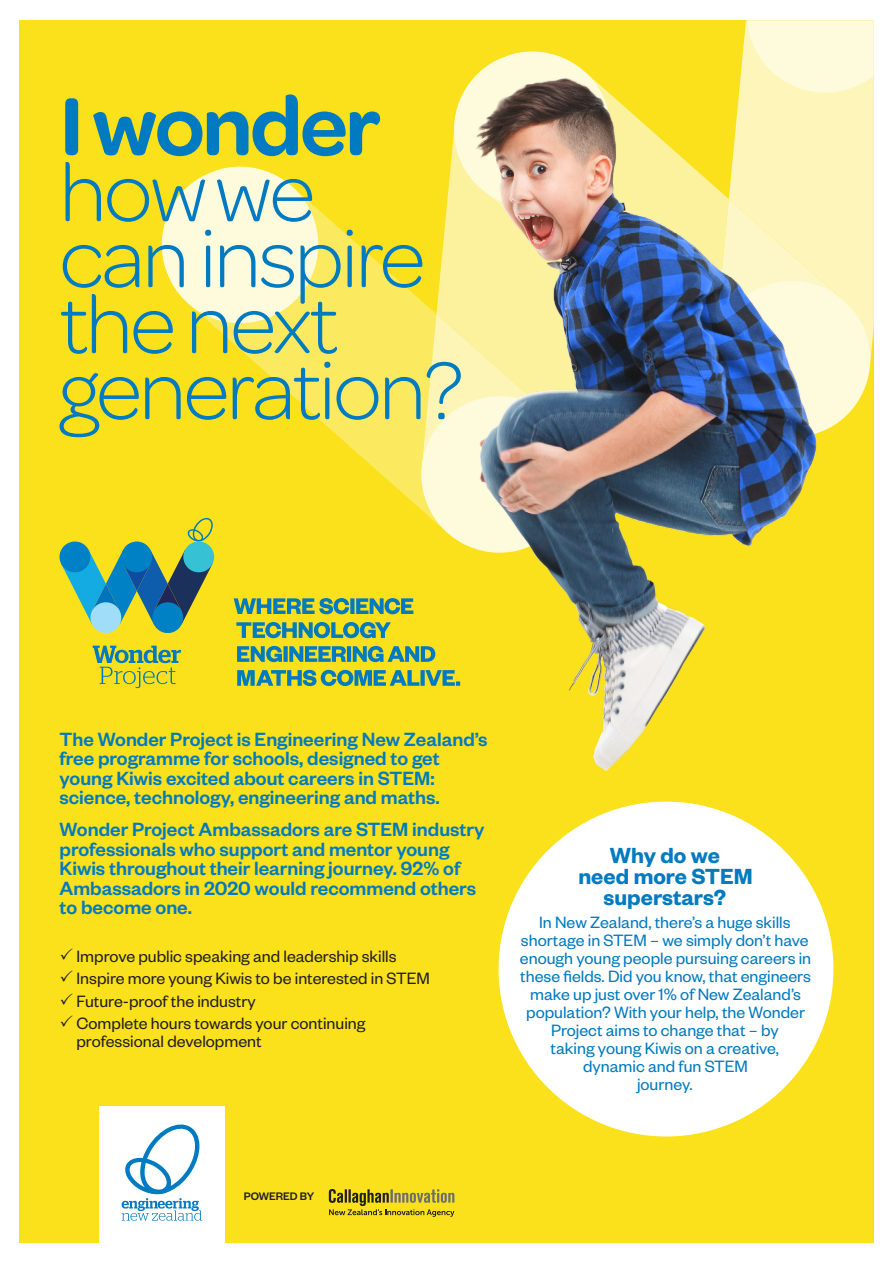
<style>
.page{position:relative;width:893px;height:1263px;background:#fff}
.page>*{position:absolute;margin:0;border:0;box-sizing:border-box;transform-origin:0 0}
.t1{font:300 87px/66px "Omnes";letter-spacing:-.03em;color:#007ac0}
.Heading_2{font:600 24px/21px "Founders Grotesk";color:#007ac0;text-align:center}
.Intro{font:500 21px/19.5px "Founders Grotesk";color:#007ac0}
.Body{font:18px/18px "Founders Grotesk";color:#007ac0;text-align:center}
.t2{font:18px/18px "Founders Grotesk";color:#231f20}
.t3{font:500 12px "Founders Grotesk";color:#231f20}
.s1{font-weight:600}
</style>
<div class="page">
<div style="left:19px;top:20px;width:855px;height:1223px;background:#fae11c"></div>
<svg style="left:206px;top:219px;width:265px;height:299px"></svg>
<svg style="left:161px;top:166px;width:168px;height:168px"></svg>
<div style="left:830px;top:103px;width:44px;height:96px;background:#fdf5ba"></div>
<svg style="left:411px;top:314px;width:60px;height:234px;background:#fcf19e"></svg>
<svg style="left:830px;top:199px;width:44px;height:229px;background:#fdf4b6"></svg>
<svg style="left:741px;top:20px;width:133px;height:83px;background:#fdf8d2"></svg>
<svg style="left:444px;top:51px;width:139px;height:239px"></svg>
<div style="left:99px;top:1106px;width:126px;height:157px;background:#fff"></div>
<svg style="left:122px;top:1124px;width:80px;height:97px"></svg>
<svg style="left:329px;top:1189px;width:125px;height:28px"></svg>
<img style="left:471px;top:70px;width:359px;height:702px">
<div style="left:499px;top:801px;width:334px;height:335px;background:#fff;border-radius:50%"></div>
<svg style="left:93px;top:646px;width:88px;height:42px"></svg>
<svg style="left:187px;top:518px;width:26px;height:23px"></svg>
<div style="left:60px;top:541px;width:30px;height:31px;background:#0080c5;border-radius:50%"></div>
<svg style="left:61px;top:550px;width:152px;height:74px"></svg>
<div style="left:91px;top:602px;width:30px;height:31px;background:#9fddf8;border-radius:50%"></div>
<div style="left:152px;top:602px;width:31px;height:31px;background:#0080c5;border-radius:50%"></div>
<div style="left:183px;top:541px;width:31px;height:31px;background:#37c1d5;border-radius:50%"></div>
<div style="left:121px;top:541px;width:31px;height:31px;background:#0080c5;border-radius:50%"></div>
<svg style="left:237px;top:670px;width:223px;height:16px"></svg>
<svg style="left:237px;top:646px;width:198px;height:16px"></svg>
<svg style="left:236px;top:622px;width:155px;height:16px"></svg>
<svg style="left:234px;top:598px;width:179px;height:16px"></svg>
<p class="t1" style="left:60px;top:88px;width:405px"><span class="s1">I wonder </span>how we can inspire the next generation?</p>
<p class="Intro" style="left:60px;top:728px;width:429px">The Wonder Project is Engineering New Zealand’s free programme for schools, designed to get young Kiwis excited about careers in STEM: science, technology, engineering and maths.</p>
<p class="Intro" style="left:60px;top:819px;width:427px">Wonder Project Ambassadors are STEM industry professionals who support and mentor young Kiwis throughout their learning journey. 92% of Ambassadors in 2020 would recommend others to become one.</p>
<p class="t2" style="left:60px;top:946px;width:338px">✓ Improve public speaking and leadership skills</p>
<p class="t2" style="left:60px;top:969px;width:372px">✓ Inspire more young Kiwis to be interested in STEM</p>
<p class="t2" style="left:60px;top:991px;width:198px">✓ Future-proof the industry</p>
<p class="t2" style="left:77px;top:1013px;width:290px;text-indent:-17px">✓ Complete hours towards your continuing professional development</p>
<p class="Heading_2" style="left:578px;top:843px;width:176px">Why do we<br>need more STEM superstars?</p>
<p class="Body" style="left:520px;top:912px;width:293px">In New Zealand, there’s a huge skills shortage in STEM – we simply don’t have enough young people pursuing careers in these fields. Did you know, that engineers make up just over 1% of New Zealand’s population? With your help, the Wonder<br>Project aims to change that – by<br>taking young Kiwis on a creative, dynamic and fun STEM<br>journey.</p>
<p class="t3" style="left:244px;top:1189px;width:72px">POWERED BY</p>
</div>
